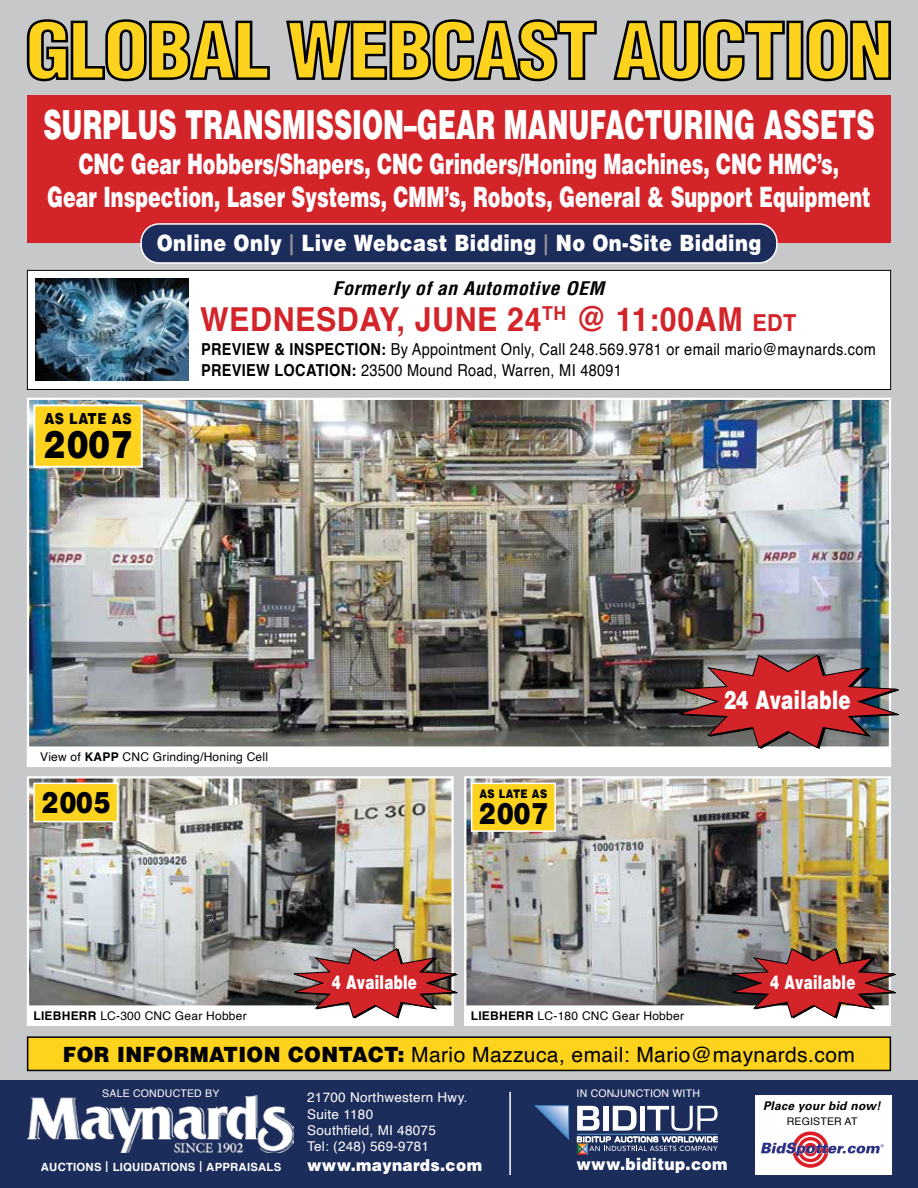
<style>
.page{position:relative;width:918px;height:1188px;background:#c6c8ca}
.page>*{position:absolute;margin:0;border:0;box-sizing:border-box;transform-origin:0 0}
.t1{font:900 40.2px "Helvetica";color:#fff;scale:.63 1}
.t2{font:900 38.1px "Helvetica";color:#000;scale:.84 1}
.t3{font:700 33px "Helvetica";letter-spacing:.02em;color:#d3242a;scale:.92 1}
.t4{font:900 29.7px "Helvetica";letter-spacing:.04em;color:#000;scale:.84 1}
.t5{font:900 28.2px/33px "Helvetica";color:#fff;text-align:center;scale:.68 1}
.t6{font:900 25.5px "Helvetica";letter-spacing:.02em;color:#fff;scale:.72 1}
.t7{font:900 22.5px "Helvetica";letter-spacing:.02em;color:#fff;scale:.86 1}
.t8{font:21px "Helvetica";letter-spacing:.02em;color:#000}
.t9{font:900 19.05px "Helvetica";letter-spacing:.02em;color:#fff;scale:.72 1}
.t10{font:italic 700 condensed 18.3px "Helvetica";letter-spacing:.02em;color:#000;scale:1.1 1}
.t11{font:16.5px/21px "Helvetica";letter-spacing:.02em;color:#000;scale:.88 1}
.t12{font:900 16.5px "Helvetica";letter-spacing:.02em;color:#fff;scale:.93 1}
.t13{font:900 15.15px "Helvetica";letter-spacing:.04em;color:#000;scale:.84 1}
.t14{font:13.5px/16.5px "Helvetica";letter-spacing:.02em;color:#fff}
.t15{font:12px "Helvetica";letter-spacing:.02em;color:#000}
.t16{font:italic 700 12px "Univers";letter-spacing:.02em;color:#000}
.t17{font:900 11.85px "Helvetica";letter-spacing:.04em;color:#000;scale:.84 1}
.t18{font:700 11.25px "Helvetica";letter-spacing:.02em;color:#fff}
.t19{font:10.5px "Helvetica";letter-spacing:.02em;color:#fff}
.t20{font:10.5px "Helvetica";letter-spacing:.02em;color:#000}
.s1{font-size:21px;color:#939598}
.s2{font-size:23.4px}
.s3{font-weight:700}
.s4{font-weight:900}
.s5{font-weight:400;font-size:15.15px}
</style>
<div class="page">
<div style="left:0;top:1080px;width:918px;height:108px;background:#1c2d5c"></div>
<div style="left:28px;top:1037px;width:862px;height:33px;background:#fed31e"></div>
<div style="left:27px;top:1036px;width:864px;height:35px;border:2px solid #000"></div>
<img style="left:27px;top:1095px;width:266px;height:58px">
<svg style="left:535px;top:1105px;width:34px;height:35px"></svg>
<svg style="left:577px;top:1106px;width:141px;height:48px"></svg>
<hr style="left:509px;top:1092px;width:2px;height:83px;background:#fff">
<div style="left:27px;top:96px;width:864px;height:147px;background:#d3242a"></div>
<svg style="left:27px;top:19px;width:243px;height:62px"></svg>
<svg style="left:286px;top:19px;width:311px;height:62px"></svg>
<svg style="left:613px;top:19px;width:172px;height:62px"></svg>
<div style="left:787px;top:21px;width:16px;height:59px;background:#fed31e;border:3px solid #000"></div>
<svg style="left:806px;top:19px;width:85px;height:62px"></svg>
<div style="left:141px;top:224px;width:636px;height:39px;background:#1c2d5c;border-radius:18px"></div>
<div style="left:140px;top:223px;width:638px;height:41px;border:2px solid #fff;border-radius:18px"></div>
<div style="left:27px;top:270px;width:864px;height:120px;background:#fff"></div>
<div style="left:27px;top:270px;width:864px;height:120px;border:1px solid #000"></div>
<img style="left:36px;top:279px;width:153px;height:102px">
<img style="left:30px;top:401px;width:858px;height:345px">
<div style="left:27px;top:746px;width:864px;height:21px;background:#fff;border:2px solid #fff"></div>
<svg style="left:675px;top:654px;width:224px;height:95px;background:#9a4b4f"></svg>
<div style="left:33px;top:404px;width:110px;height:64px;background:#fed31e;border:2px solid #fff"></div>
<img style="left:30px;top:779px;width:421px;height:226px">
<div style="left:27px;top:776px;width:427px;height:250px;border:2px solid #fff"></div>
<div style="left:27px;top:1005px;width:427px;height:21px;background:#fff;border:2px solid #fff"></div>
<img style="left:467px;top:779px;width:421px;height:226px">
<div style="left:464px;top:776px;width:427px;height:250px;border:2px solid #fff"></div>
<div style="left:464px;top:1005px;width:427px;height:21px;background:#fff;border:2px solid #fff"></div>
<svg style="left:291px;top:948px;width:167px;height:71px"></svg>
<svg style="left:730px;top:948px;width:166px;height:71px"></svg>
<div style="left:755px;top:1095px;width:136px;height:79px;background:#fff"></div>
<div style="left:792px;top:1131px;width:37px;height:37px;border:4px solid #de1f26;border-radius:50%"></div>
<div style="left:798px;top:1137px;width:25px;height:25px;border:3px solid #de1f26;border-radius:50%"></div>
<svg style="left:761px;top:1143px;width:123px;height:13px"></svg>
<div style="left:471px;top:783px;width:85px;height:49px;background:#fed31e;border:2px solid #fff"></div>
<div style="left:33px;top:783px;width:85px;height:39px;background:#fed31e;border:2px solid #fff"></div>
<h1 class="t1" style="left:43px;top:99px;width:1321px">SURPLUS TRANSMISSION–GEAR MANUFACTURING ASSETS</h1>
<p class="t5" style="left:47px;top:147px;width:1213px">CNC Gear Hobbers/Shapers, CNC Grinders/Honing Machines, CNC HMC’s,<br>Gear Inspection, Laser Systems, CMM’s, Robots, General &amp; Support Equipment</p>
<p class="t7" style="left:157px;top:228px;width:704px">Online Only <span class="s1">|</span> Live Webcast Bidding <span class="s1">|</span> No On-Site Bidding</p>
<p class="t10" style="left:333px;top:277px;width:248px">Formerly of an Automotive OEM</p>
<p class="t13" style="left:44px;top:408px;width:105px">AS LATE AS</p>
<h2 class="t2" style="left:43px;top:419px;width:108px">2007</h2>
<p class="t3" style="left:200px;top:293px;width:650px">WEDNESDAY, JUNE 24<sup>TH</sup> @ 11:00AM <span class="s2">EDT</span></p>
<p class="t11" style="left:201px;top:339px;width:768px"><span class="s3">PREVIEW &amp; INSPECTION:</span> By Appointment Only, Call 248.569.9781 or email mario@maynards.com<br><span class="s3">PREVIEW LOCATION:</span> 23500 Mound Road, Warren, MI 48091</p>
<p class="t6" style="left:724px;top:684px;width:178px">24 Available</p>
<p class="t15" style="left:40px;top:748px;width:229px">View of <span class="s3">KAPP</span> CNC Grinding/Honing Cell</p>
<p class="t4" style="left:41px;top:783px;width:84px">2005</p>
<p class="t17" style="left:479px;top:786px;width:82px">AS LATE AS</p>
<p class="t4" style="left:479px;top:794px;width:84px">2007</p>
<p class="t9" style="left:332px;top:970px;width:120px">4 Available</p>
<p class="t9" style="left:770px;top:970px;width:120px">4 Available</p>
<p class="t15" style="left:34px;top:1007px;width:215px"><span class="s3">LIEBHERR</span> LC-300 CNC Gear Hobber</p>
<p class="t15" style="left:471px;top:1007px;width:215px"><span class="s3">LIEBHERR</span> LC-180 CNC Gear Hobber</p>
<p class="t8" style="left:63px;top:1038px;width:794px"><span class="s4">FOR INFORMATION CONTACT:</span> Mario Mazzuca, email: Mario@maynards.com</p>
<p class="t19" style="left:102px;top:1086px;width:119px">SALE CONDUCTED BY</p>
<p class="t14" style="left:307px;top:1089px;width:162px">21700 Northwestern Hwy.<br>Suite 1180<br>Southfield, MI 48075<br>Tel: (248) 569-9781</p>
<p class="t12" style="left:307px;top:1154px;width:189px">www.maynards.com</p>
<p class="t18" style="left:41px;top:1158px;width:242px">AUCTIONS <span class="s5">|</span> LIQUIDATIONS <span class="s5">|</span> APPRAISALS</p>
<p class="t19" style="left:577px;top:1086px;width:125px">IN CONJUNCTION WITH</p>
<p class="t12" style="left:577px;top:1154px;width:164px">www.biditup.com</p>
<p class="t16" style="left:763px;top:1098px;width:119px">Place your bid now!</p>
<p class="t20" style="left:787px;top:1113px;width:72px">REGISTER AT</p>
</div>
